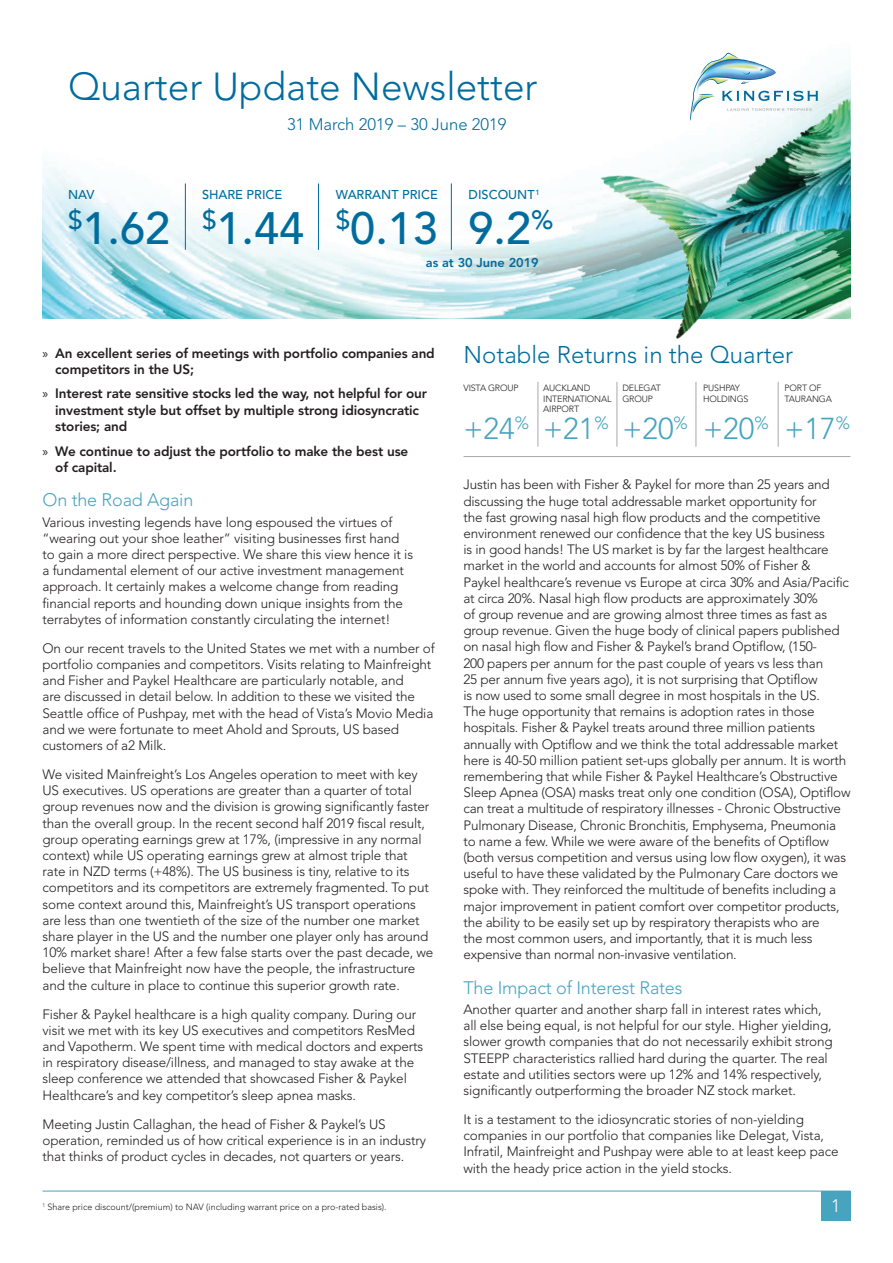
<style>
.page{position:relative;width:893px;height:1263px;background:#fff}
.page>*{position:absolute;margin:0;border:0;box-sizing:border-box;transform-origin:0 0}
.t1{font:500 45px "Avenir";color:#006c9e}
.t2{font:300 38.7px "Avenir";color:#006c9e}
.t3{font:300 30px "Avenir";color:#46a4bf}
.t4{font:300 24px "Avenir";color:#006c9e}
.t5{font:300 18px "Avenir";letter-spacing:-.01em;color:#46a4bf}
.t6{font:300 18px "Avenir";color:#fff}
.t7{font:300 16.65px "Avenir";color:#006c9e}
.t8{font:300 13.5px/16.2px "Avenir";letter-spacing:-.01em;color:#231f20}
.t9{font:800 13.5px/16.2px "Avenir";letter-spacing:-.01em;color:#231f20}
.t10{font:500 12.75px "Avenir";color:#006c9e}
.t11{font:800 12.75px "Avenir";color:#006c9e}
.t12{font:300 9px/10.8px "Avenir";letter-spacing:-.02em;color:#231f20}
.t13{font:300 9px "Avenir";color:#231f20}
.s1{font-family:"Myriad Pro";font-weight:400}
</style>
<div class="page">
<img style="left:43px;top:52px;width:807px;height:267px">
<svg style="left:690px;top:53px;width:128px;height:30px"></svg>
<hr style="left:43px;top:1191px;width:807px;height:1px;background:#46a4bf">
<div style="left:821px;top:1191px;width:29px;height:29px;background:#46a4bf"></div>
<hr style="left:538px;top:382px;width:1px;height:65px;background:#a8a9ad">
<hr style="left:463px;top:456px;width:387px;height:1px;background:#a8a9ad">
<hr style="left:617px;top:382px;width:1px;height:65px;background:#a8a9ad">
<hr style="left:696px;top:382px;width:1px;height:65px;background:#a8a9ad">
<hr style="left:778px;top:382px;width:1px;height:65px;background:#a8a9ad">
<hr style="left:185px;top:183px;width:1px;height:67px;background:#006c9e">
<hr style="left:318px;top:183px;width:1px;height:67px;background:#006c9e">
<hr style="left:451px;top:183px;width:1px;height:67px;background:#006c9e">
<img style="left:579px;top:83px;width:271px;height:256px">
<h2 class="t2" style="left:68px;top:64px;width:471px">Quarter Update Newsletter</h2>
<p class="t7" style="left:287px;top:114px;width:221px">31 March 2019 – 30 June 2019</p>
<p class="t10" style="left:68px;top:188px;width:28px">NAV</p>
<h1 class="t1" style="left:68px;top:203px;width:104px"><sup>$</sup>1.62</h1>
<p class="t10" style="left:202px;top:188px;width:82px">SHARE PRICE</p>
<h1 class="t1" style="left:202px;top:203px;width:104px"><sup>$</sup>1.44</h1>
<p class="t10" style="left:469px;top:188px;width:73px">DISCOUNT<sup>1</sup></p>
<h1 class="t1" style="left:469px;top:203px;width:86px">9.2<sup>%</sup></h1>
<p class="t10" style="left:336px;top:188px;width:104px">WARRANT PRICE</p>
<h1 class="t1" style="left:336px;top:203px;width:104px"><sup>$</sup>0.13</h1>
<p class="t11" style="left:426px;top:255px;width:115px">as at 30 June 2019</p>
<p class="t9" style="left:55px;top:345px;width:381px;text-indent:-13px"><span class="s1">»</span> An excellent series of meetings with portfolio companies and competitors in the US;</p>
<p class="t9" style="left:55px;top:386px;width:373px;text-indent:-13px"><span class="s1">»</span> Interest rate sensitive stocks led the way, not helpful for our investment style but offset by multiple strong idiosyncratic stories; and</p>
<p class="t9" style="left:55px;top:443px;width:354px;text-indent:-13px"><span class="s1">»</span> We continue to adjust the portfolio to make the best use of capital.</p>
<h3 class="t5" style="left:43px;top:489px;width:152px">On the Road Again</h3>
<p class="t8" style="left:43px;top:514px;width:372px">Various investing legends have long espoused the virtues of “wearing out your shoe leather” visiting businesses first hand to gain a more direct perspective. We share this view hence it is a fundamental element of our active investment management approach. It certainly makes a welcome change from reading financial reports and hounding down unique insights from the terrabytes of information constantly circulating the internet!</p>
<p class="t8" style="left:43px;top:640px;width:394px">On our recent travels to the United States we met with a number of portfolio companies and competitors. Visits relating to Mainfreight and Fisher and Paykel Healthcare are particularly notable, and<br>are discussed in detail below. In addition to these we visited the Seattle office of Pushpay, met with the head of Vista’s Movio Media and we were fortunate to meet Ahold and Sprouts, US based customers of a2 Milk.</p>
<p class="t8" style="left:43px;top:766px;width:392px">We visited Mainfreight’s Los Angeles operation to meet with key US executives. US operations are greater than a quarter of total group revenues now and the division is growing significantly faster than the overall group. In the recent second half 2019 fiscal result, group operating earnings grew at 17%, (impressive in any normal context) while US operating earnings grew at almost triple that rate in NZD terms (+48%). The US business is tiny, relative to its competitors and its competitors are extremely fragmented. To put some context around this, Mainfreight’s US transport operations are less than one twentieth of the size of the number one market share player in the US and the number one player only has around 10% market share! After a few false starts over the past decade, we believe that Mainfreight now have the people, the infrastructure and the culture in place to continue this superior growth rate.</p>
<p class="t8" style="left:43px;top:1006px;width:382px">Fisher &amp; Paykel healthcare is a high quality company. During our visit we met with its key US executives and competitors ResMed and Vapotherm. We spent time with medical doctors and experts in respiratory disease/illness, and managed to stay awake at the sleep conference we attended that showcased Fisher &amp; Paykel Healthcare’s and key competitor’s sleep apnea masks.</p>
<p class="t8" style="left:43px;top:1116px;width:385px">Meeting Justin Callaghan, the head of Fisher &amp; Paykel’s US operation, reminded us of how critical experience is in an industry that thinks of product cycles in decades, not quarters or years.</p>
<p class="t13" style="left:43px;top:1201px;width:346px"><sup>1</sup> Share price discount/(premium) to NAV (including warrant price on a pro-rated basis).</p>
<h3 class="t4" style="left:463px;top:341px;width:331px">Notable Returns in the Quarter</h3>
<p class="t12" style="left:463px;top:382px;width:57px">VISTA GROUP</p>
<h3 class="t3" style="left:463px;top:411px;width:67px">+24<sup>%</sup></h3>
<p class="t12" style="left:784px;top:382px;width:49px">PORT OF<br>TAURANGA</p>
<h3 class="t3" style="left:784px;top:411px;width:67px">+17<sup>%</sup></h3>
<p class="t8" style="left:463px;top:477px;width:388px">Justin has been with Fisher &amp; Paykel for more than 25 years and discussing the huge total addressable market opportunity for<br>the fast growing nasal high flow products and the competitive environment renewed our confidence that the key US business<br>is in good hands! The US market is by far the largest healthcare market in the world and accounts for almost 50% of Fisher &amp; Paykel healthcare’s revenue vs Europe at circa 30% and Asia/Pacific at circa 20%. Nasal high flow products are approximately 30%<br>of group revenue and are growing almost three times as fast as group revenue. Given the huge body of clinical papers published on nasal high flow and Fisher &amp; Paykel’s brand Optiflow, (150-<br>200 papers per annum for the past couple of years vs less than<br>25 per annum five years ago), it is not surprising that Optiflow<br>is now used to some small degree in most hospitals in the US.<br>The huge opportunity that remains is adoption rates in those hospitals. Fisher &amp; Paykel treats around three million patients annually with Optiflow and we think the total addressable market here is 40-50 million patient set-ups globally per annum. It is worth remembering that while Fisher &amp; Paykel Healthcare’s Obstructive Sleep Apnea (OSA) masks treat only one condition (OSA), Optiflow can treat a multitude of respiratory illnesses - Chronic Obstructive Pulmonary Disease, Chronic Bronchitis, Emphysema, Pneumonia to name a few. While we were aware of the benefits of Optiflow (both versus competition and versus using low flow oxygen), it was useful to have these validated by the Pulmonary Care doctors we spoke with. They reinforced the multitude of benefits including a major improvement in patient comfort over competitor products, the ability to be easily set up by respiratory therapists who are<br>the most common users, and importantly, that it is much less expensive than normal non-invasive ventilation.</p>
<h3 class="t5" style="left:463px;top:977px;width:220px">The Impact of Interest Rates</h3>
<p class="t8" style="left:463px;top:1001px;width:371px">Another quarter and another sharp fall in interest rates which, all else being equal, is not helpful for our style. Higher yielding, slower growth companies that do not necessarily exhibit strong STEEPP characteristics rallied hard during the quarter. The real estate and utilities sectors were up 12% and 14% respectively, significantly outperforming the broader NZ stock market.</p>
<p class="t8" style="left:463px;top:1111px;width:377px">It is a testament to the idiosyncratic stories of non-yielding companies in our portfolio that companies like Delegat, Vista, Infratil, Mainfreight and Pushpay were able to at least keep pace with the heady price action in the yield stocks.</p>
<p class="t12" style="left:543px;top:382px;width:70px">AUCKLAND<br>INTERNATIONAL<br>AIRPORT</p>
<h3 class="t3" style="left:543px;top:411px;width:67px">+21<sup>%</sup></h3>
<p class="t12" style="left:622px;top:382px;width:40px">DELEGAT<br>GROUP</p>
<h3 class="t3" style="left:622px;top:411px;width:67px">+20<sup>%</sup></h3>
<p class="t12" style="left:703px;top:382px;width:47px">PUSHPAY<br>HOLDINGS</p>
<h3 class="t3" style="left:703px;top:411px;width:67px">+20<sup>%</sup></h3>
<h3 class="t6" style="left:831px;top:1195px;width:11px">1</h3>
</div>
